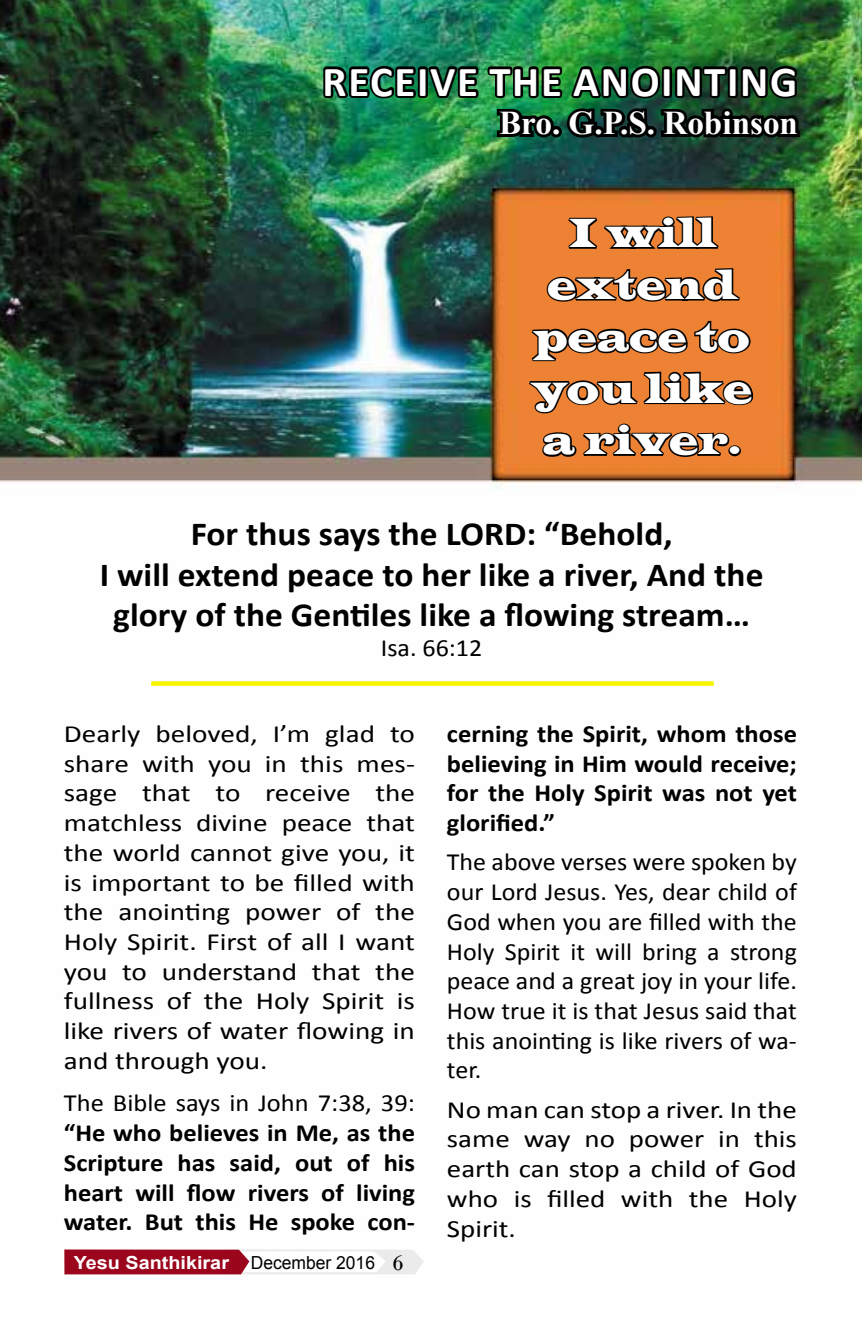
<style>
.page{position:relative;width:862px;height:1340px;background:#fff}
.page>*{position:absolute;margin:0;border:0;box-sizing:border-box;transform-origin:0 0}
.t1{font:700 42.75px "Calibri";letter-spacing:.04em;color:#fff}
.t2{font:41.85px/51.8px "Latin Wide";color:#fff;text-align:center;scale:.78 1}
.t3{font:700 33.75px/40.5px "Calibri";color:#000;text-align:center;scale:1.05 1}
.t4{font:700 33.07px "Times New Roman";color:#fff}
.t5{font:24.75px/29.7px "Calibri";color:#000;text-align:justify;scale:1.18 1}
.t6{font:24.75px/29.7px "Calibri";color:#000;text-align:justify;scale:1.05 1}
.t7{font:700 24.75px/29.7px "Calibri";color:#000;text-align:justify;scale:1.07 1}
.t8{font:24.75px/29.7px "Calibri";color:#000;text-align:justify;scale:1.17 1}
.t9{font:24.75px "Calibri";color:#000;scale:1.07 1}
.t10{font:700 18px "Arial";color:#fff;scale:1.1 1}
.s1{font-weight:400;color:#000}
.s2{font-family:"Bodoni";font-weight:400;font-size:22.5px;color:#000}
</style>
<div class="page">
<img style="left:0;top:0;width:861px;height:1275px">
<svg style="left:560px;top:214px;width:165px;height:36px;background:#a15823"></svg>
<svg style="left:545px;top:266px;width:203px;height:37px;background:#9a5421"></svg>
<svg style="left:524px;top:318px;width:227px;height:44px;background:#a95c25"></svg>
<svg style="left:520px;top:369px;width:234px;height:46px;background:#ad5f25"></svg>
<svg style="left:540px;top:421px;width:202px;height:37px;background:#a05723"></svg>
<svg style="left:151px;top:681px;width:562px;height:4px;background:#f8f413"></svg>
<img style="left:319px;top:40px;width:483px;height:115px">
<svg style="left:64px;top:1249px;width:360px;height:25px"></svg>
<h1 class="t1" style="left:322px;top:51px;width:46px">Recei</h1>
<h1 class="t1" style="left:430px;top:51px;width:361px">ve the anointing</h1>
<h3 class="t4" style="left:499px;top:99px;width:300px">Bro. G.P.S. Robinson</h3>
<h2 class="t2" style="left:532px;top:207px;width:283px">I will extend peace to you like a river.</h2>
<h3 class="t3" style="left:100px;top:512px;width:633px">For thus says the LORD: “Behold,<br>I will extend peace to her like a river, And the glory of the Gentiles like a flowing stream…</h3>
<p class="t6" style="left:381px;top:632px;width:98px">Isa. 66:12</p>
<p class="t5" style="left:64px;top:718px;width:299px">Dearly beloved, I’m glad to share with you in this mes&shy;sage that to receive the matchless divine peace that the world cannot give you, it is important to be filled with the anointing power of the Holy Spirit. First of all I want you to understand that the fullness of the Holy Spirit is like rivers of water flowing in and through you.</p>
<p class="t9" style="left:64px;top:1085px;width:329px">The Bible says in John 7:38, 39:</p>
<p class="t7" style="left:64px;top:1117px;width:329px">“He who believes in Me, as the Scripture has said, out of his heart will flow rivers of living water. But this He spoke con-</p>
<p class="t10" style="left:74px;top:1250px;width:301px">Yesu Santhikirar <span class="s1">December 2016</span> <span class="s2">6</span></p>
<p class="t7" style="left:446px;top:718px;width:328px">cerning the Spirit, whom those believing in Him would receive; for the Holy Spirit was not yet glorified.”</p>
<p class="t6" style="left:446px;top:846px;width:334px">The above verses were spoken by our Lord Jesus. Yes, dear child of God when you are filled with the Holy Spirit it will bring a strong peace and a great joy in your life.<br>How true it is that Jesus said that this anointing is like rivers of wa&shy;ter.</p>
<p class="t8" style="left:446px;top:1094px;width:300px">No man can stop a river. In the same way no power in this earth can stop a child of God who is filled with the Holy Spirit.</p>
</div>
